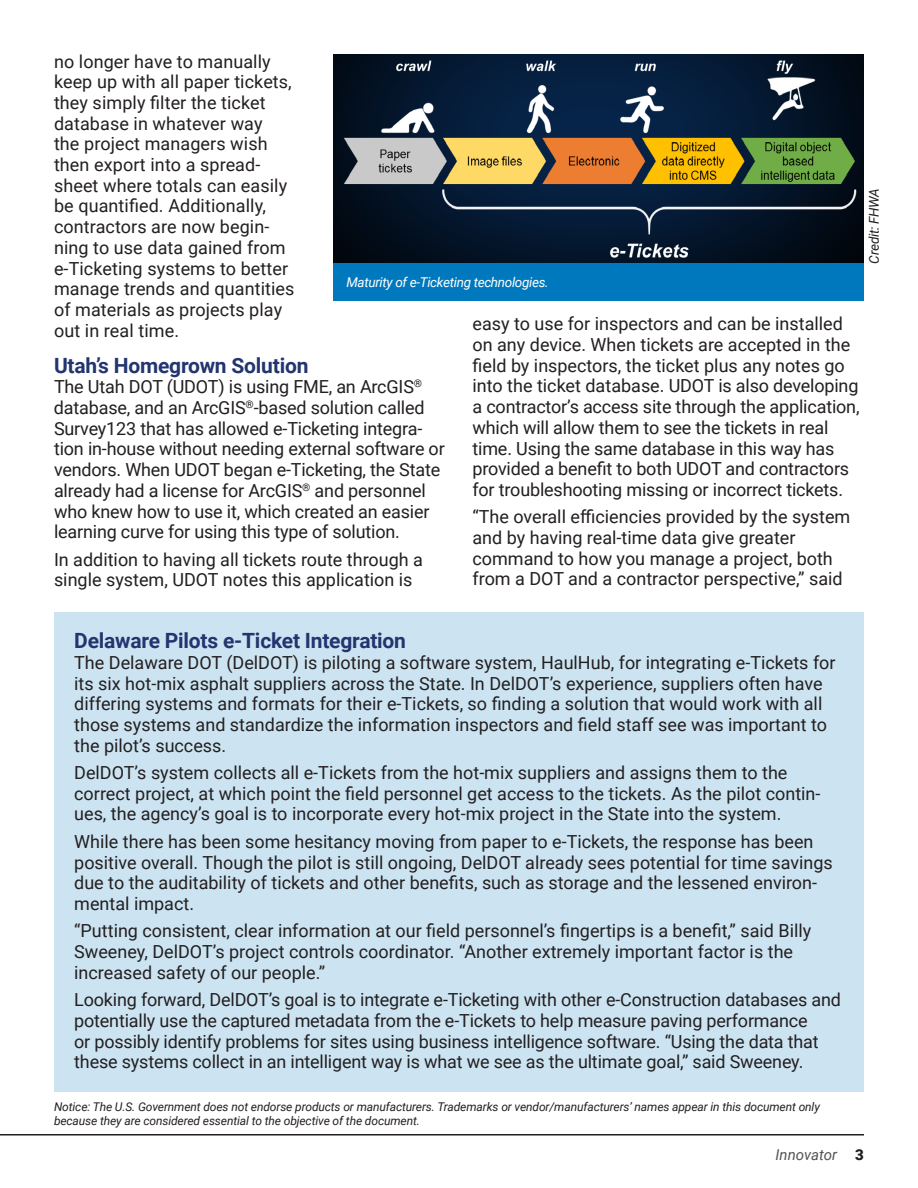
<style>
.page{position:relative;width:918px;height:1188px;background:#fff}
.page>*{position:absolute;margin:0;border:0;box-sizing:border-box;transform-origin:0 0}
.t1{font:700 21px "Roboto";letter-spacing:-.01em;color:#22356f}
.t2{font:18px/20.7px "Roboto";color:#231f20}
.t3{font:italic 15px "Roboto";color:#535457}
.t4{font:italic 13.5px "Roboto";letter-spacing:-.025em;color:#fff}
.t5{font:italic 13.5px "Roboto";letter-spacing:-.02em;color:#231f20}
.t6{font:italic 12px/13.8px "Roboto";letter-spacing:-.01em;color:#231f20}
.s1{font-weight:900;font-style:normal;color:#231f20}
</style>
<div class="page">
<hr style="left:0;top:1134px;width:864px;height:2px;background:#231f20">
<div style="left:54px;top:612px;width:810px;height:479px;background:#cce4f2"></div>
<img style="left:334px;top:54px;width:530px;height:209px">
<div style="left:333px;top:264px;width:531px;height:37px;background:#0078bd"></div>
<p class="t2" style="left:54px;top:50px;width:242px">no longer have to manually keep up with all paper tickets, they simply filter the ticket database in whatever way<br>the project managers wish then export into a spread&shy;sheet where totals can easily be quantified. Additionally, contractors are now begin&shy;ning to use data gained from e-Ticketing systems to better manage trends and quantities of materials as projects play out in real time.</p>
<p class="t1" style="left:54px;top:350px;width:256px">Utah’s Homegrown Solution</p>
<p class="t2" style="left:54px;top:376px;width:392px">The Utah DOT (UDOT) is using FME, an ArcGIS<sup>® </sup>database, and an ArcGIS<sup>®</sup>-based solution called Survey123 that has allowed e-Ticketing integra&shy;tion in-house without needing external software or vendors. When UDOT began e-Ticketing, the State already had a license for ArcGIS<sup>®</sup> and personnel who knew how to use it, which created an easier learning curve for using this type of solution.</p>
<p class="t2" style="left:54px;top:548px;width:371px">In addition to having all tickets route through a single system, UDOT notes this application is</p>
<p class="t4" style="left:346px;top:273px;width:204px">Maturity of e-Ticketing technologies.</p>
<p class="t2" style="left:473px;top:313px;width:389px">easy to use for inspectors and can be installed on any device. When tickets are accepted in the field by inspectors, the ticket plus any notes go into the ticket database. UDOT is also developing a contractor’s access site through the application, which will allow them to see the tickets in real time. Using the same database in this way has provided a benefit to both UDOT and contractors for troubleshooting missing or incorrect tickets.</p>
<p class="t2" style="left:473px;top:506px;width:379px">“The overall efficiencies provided by the system and by having real-time data give greater command to how you manage a project, both from a DOT and a contractor perspective,” said</p>
<p class="t5" style="left:864px;top:264px;width:77px;rotate:-90deg">Credit: FHWA</p>
<p class="t1" style="left:74px;top:626px;width:333px">Delaware Pilots e-Ticket Integration</p>
<p class="t2" style="left:74px;top:651px;width:763px">The Delaware DOT (DelDOT) is piloting a software system, HaulHub, for integrating e-Tickets for its six hot-mix asphalt suppliers across the State. In DelDOT’s experience, suppliers often have differing systems and formats for their e-Tickets, so finding a solution that would work with all those systems and standardize the information inspectors and field staff see was important to the pilot’s success.</p>
<p class="t2" style="left:74px;top:762px;width:748px">DelDOT’s system collects all e-Tickets from the hot-mix suppliers and assigns them to the correct project, at which point the field personnel get access to the tickets. As the pilot contin&shy;ues, the agency’s goal is to incorporate every hot-mix project in the State into the system.</p>
<p class="t2" style="left:74px;top:831px;width:760px">While there has been some hesitancy moving from paper to e-Tickets, the response has been positive overall. Though the pilot is still ongoing, DelDOT already sees potential for time savings due to the auditability of tickets and other benefits, such as storage and the lessened environ&shy;mental impact.</p>
<p class="t2" style="left:74px;top:920px;width:739px">“Putting consistent, clear information at our field personnel’s fingertips is a benefit,” said Billy<br>Sweeney, DelDOT’s project controls coordinator. “Another extremely important factor is the increased safety of our people.”</p>
<p class="t2" style="left:74px;top:989px;width:768px">Looking forward, DelDOT’s goal is to integrate e-Ticketing with other e-Construction databases and potentially use the captured metadata from the e-Tickets to help measure paving performance<br>or possibly identify problems for sites using business intelligence software. “Using the data that these systems collect in an intelligent way is what we see as the ultimate goal,” said Sweeney.</p>
<p class="t6" style="left:54px;top:1099px;width:767px">Notice: The U.S. Government does not endorse products or manufacturers. Trademarks or vendor/manufacturers’ names appear in this document only because they are considered essential to the objective of the document.</p>
<p class="t3" style="left:776px;top:1144px;width:90px">Innovator <span class="s1">3</span></p>
</div>
